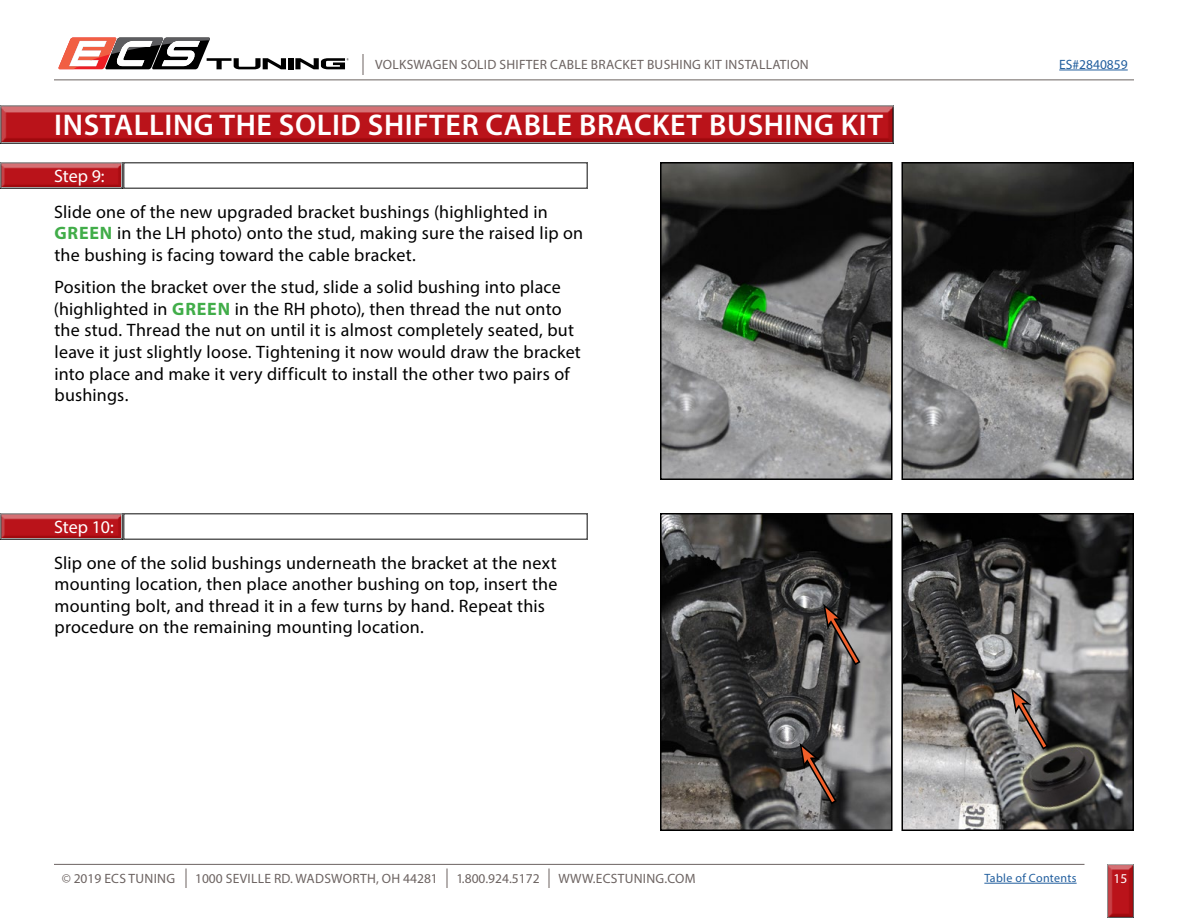
<style>
.page{position:relative;width:1188px;height:918px;background:#fff}
.page>*{position:absolute;margin:0;border:0;box-sizing:border-box;transform-origin:0 0}
.t1{font:600 30px "Myriad Pro";letter-spacing:.02em;color:#fff}
.t2{font:18px/21.6px "Myriad Pro";letter-spacing:.01em;color:#000}
.t3{font:18px "Myriad Pro";letter-spacing:-.005em;color:#fff}
.t4{font:13.5px "Myriad Pro";letter-spacing:.02em;color:#6c6361}
.t5{font:13.5px "Myriad Pro";color:#6c6361}
.t6{font:13.5px "Myriad Pro";color:#215e9e}
.t7{font:13.5px "Myriad Pro";color:#fff}
.t8{font:12px "Myriad Pro";letter-spacing:.025em;color:#215e9e}
.s1{font-weight:700;color:#41ad49}
</style>
<div class="page">
<div style="left:288px;top:58px;width:5px;height:11px;background:#000"></div>
<svg style="left:58px;top:38px;width:228px;height:31px"></svg>
<svg style="left:295px;top:58px;width:54px;height:11px"></svg>
<hr style="left:54px;top:80px;width:1080px;height:1px;background:#6c6361">
<svg style="left:363px;top:54px;width:1px;height:21px"></svg>
<div style="left:1101px;top:861px;width:39px;height:57px;background:#000;opacity:.75"></div>
<hr style="left:984px;top:883px;width:93px;height:1px;background:#215e9e">
<hr style="left:54px;top:864px;width:1030px;height:1px;background:#6c6361">
<svg style="left:549px;top:868px;width:1px;height:20px"></svg>
<svg style="left:186px;top:868px;width:1px;height:20px"></svg>
<svg style="left:447px;top:868px;width:1px;height:20px"></svg>
<hr style="left:1059px;top:70px;width:69px;height:1px;background:#215e9e">
<div style="left:0;top:159px;width:129px;height:30px;background:#000;opacity:.75"></div>
<div style="left:0;top:510px;width:129px;height:30px;background:#000;opacity:.75"></div>
<img style="left:663px;top:165px;width:226px;height:312px">
<div style="left:660px;top:162px;width:232px;height:318px;border:2px solid #000"></div>
<img style="left:905px;top:165px;width:226px;height:312px">
<div style="left:902px;top:162px;width:232px;height:318px;border:2px solid #000"></div>
<img style="left:905px;top:516px;width:226px;height:312px">
<div style="left:902px;top:513px;width:232px;height:318px;border:2px solid #000"></div>
<img style="left:999px;top:734px;width:126px;height:90px">
<svg style="left:1010px;top:688px;width:44px;height:68px"></svg>
<img style="left:663px;top:516px;width:226px;height:312px">
<div style="left:660px;top:513px;width:232px;height:318px;border:2px solid #000"></div>
<svg style="left:799px;top:743px;width:43px;height:68px"></svg>
<svg style="left:822px;top:604px;width:44px;height:68px"></svg>
<div style="left:0;top:101px;width:902px;height:43px;background:#000;opacity:.75"></div>
<p class="t4" style="left:375px;top:56px;width:435px">VOLKSWAGEN SOLID SHIFTER CABLE BRACKET BUSHING KIT INSTALLATION</p>
<h1 class="t1" style="left:54px;top:106px;width:830px">INSTALLING THE SOLID SHIFTER CABLE BRACKET BUSHING KIT</h1>
<p class="t3" style="left:54px;top:164px;width:52px">Step 9:</p>
<p class="t2" style="left:54px;top:200px;width:531px">Slide one of the new upgraded bracket bushings (highlighted in<br><span class="s1">GREEN</span> in the LH photo) onto the stud, making sure the raised lip on the bushing is facing toward the cable bracket.</p>
<p class="t2" style="left:54px;top:276px;width:529px">Position the bracket over the stud, slide a solid bushing into place (highlighted in <span class="s1">GREEN</span> in the RH photo), then thread the nut onto the stud. Thread the nut on until it is almost completely seated, but leave it just slightly loose. Tightening it now would draw the bracket into place and make it very difficult to install the other two pairs of bushings.</p>
<p class="t3" style="left:54px;top:515px;width:61px">Step 10:</p>
<p class="t2" style="left:54px;top:551px;width:505px">Slip one of the solid bushings underneath the bracket at the next mounting location, then place another bushing on top, insert the mounting bolt, and thread it in a few turns by hand. Repeat this procedure on the remaining mounting location.</p>
<p class="t6" style="left:1059px;top:56px;width:70px">ES#2840859</p>
<p class="t4" style="left:62px;top:870px;width:115px">© 2019 ECS TUNING</p>
<p class="t4" style="left:195px;top:870px;width:244px">1000 SEVILLE RD. WADSWORTH, OH 44281</p>
<p class="t5" style="left:456px;top:870px;width:85px">1.800.924.5172</p>
<p class="t4" style="left:558px;top:870px;width:139px">WWW.ECSTUNING.COM</p>
<p class="t8" style="left:984px;top:871px;width:94px">Table of Contents</p>
<p class="t7" style="left:1114px;top:870px;width:15px">15</p>
</div>
